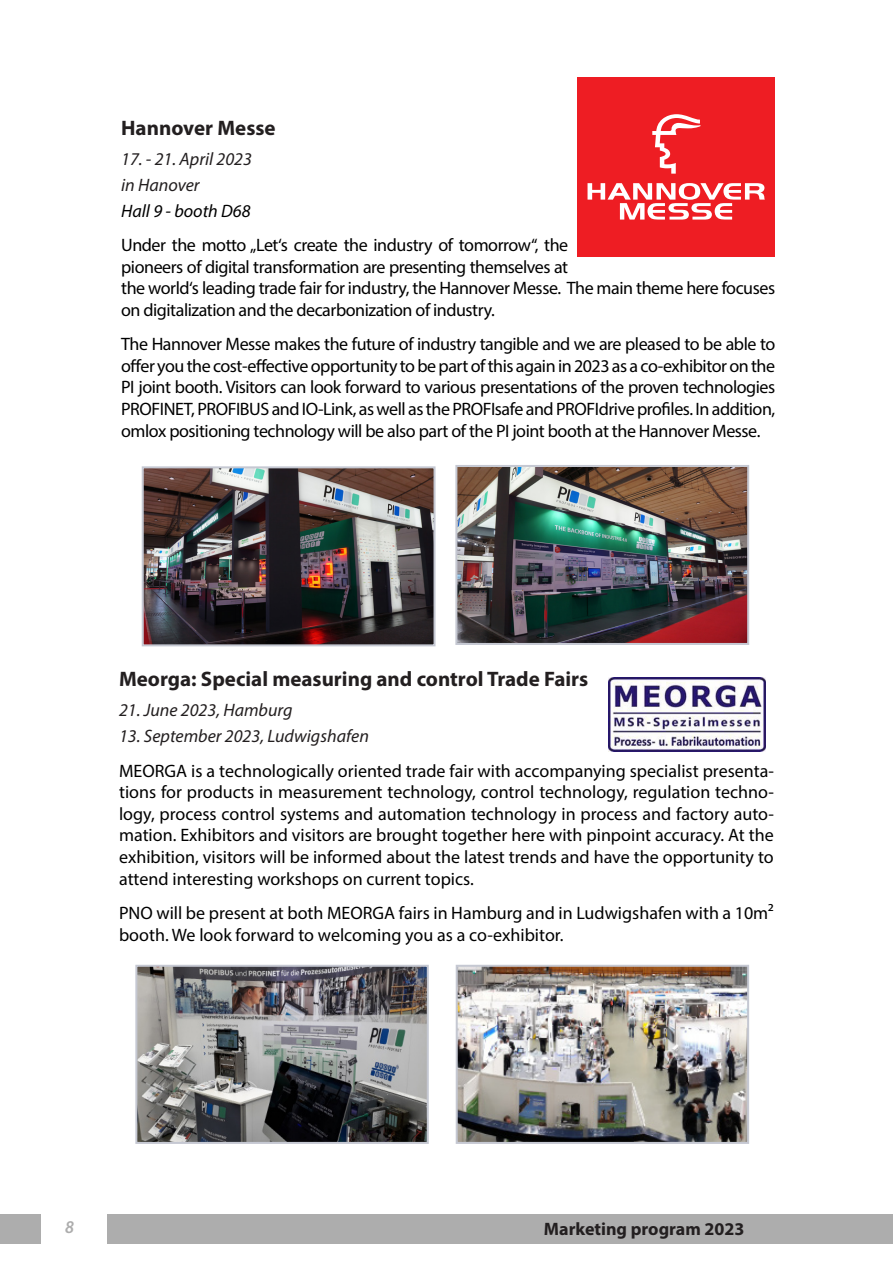
<style>
.page{position:relative;width:893px;height:1263px;background:#fff}
.page>*{position:absolute;margin:0;border:0;box-sizing:border-box;transform-origin:0 0}
.t1{font:700 21px "Myriad Pro";color:#231f20}
.t2{font:18px/21.6px "Myriad Pro";letter-spacing:-.025em;color:#000;text-align:justify}
.t3{font:18px/21.6px "Myriad Pro";color:#000}
.t4{font:italic 18px "Myriad Pro";color:#231f20}
.t5{font:700 18px "Myriad Pro";color:#231f20}
.t6{font:italic 18px "Myriad Pro";color:#000}
.t7{font:italic 600 18px "Myriad Pro";color:#adadad;scale:.95 1}
</style>
<div class="page">
<div style="left:0;top:1214px;width:41px;height:30px;background:#adadad"></div>
<div style="left:107px;top:1214px;width:786px;height:30px;background:#adadad"></div>
<div style="left:577px;top:78px;width:198px;height:179px;background:#ee1d23"></div>
<svg style="left:652px;top:114px;width:48px;height:60px"></svg>
<svg style="left:587px;top:183px;width:178px;height:37px"></svg>
<img style="left:145px;top:469px;width:288px;height:174px">
<div style="left:142px;top:466px;width:294px;height:180px;border:2px solid #c5c8d2"></div>
<img style="left:458px;top:468px;width:288px;height:174px">
<div style="left:455px;top:465px;width:294px;height:180px;border:2px solid #c5c8d2"></div>
<img style="left:138px;top:968px;width:288px;height:173px">
<div style="left:135px;top:965px;width:294px;height:179px;border:2px solid #c5c8d2"></div>
<img style="left:459px;top:968px;width:287px;height:173px">
<div style="left:456px;top:965px;width:293px;height:179px;border:2px solid #c5c8d2"></div>
<img style="left:608px;top:677px;width:157px;height:74px">
<p class="t1" style="left:121px;top:114px;width:156px">Hannover Messe</p>
<p class="t4" style="left:121px;top:148px;width:132px">17. - 21. April 2023</p>
<p class="t4" style="left:121px;top:174px;width:80px">in Hanover</p>
<p class="t6" style="left:121px;top:199px;width:131px">Hall 9 - booth D68</p>
<p class="t2" style="left:121px;top:234px;width:655px;text-align:left">Under the motto „Let‘s create the industry of tomorrow“, the<br>pioneers of digital transformation are presenting themselves at<br>the world‘s leading trade fair for industry, the Hannover Messe. The main theme here focuses on digitalization and the decarbonization of industry.</p>
<p class="t2" style="left:121px;top:333px;width:656px">The Hannover Messe makes the future of industry tangible and we are pleased to be able to offer you the cost-effective opportunity to be part of this again in 2023 as a co-exhibitor on the PI joint booth. Visitors can look forward to various presentations of the proven technologies PROFINET, PROFIBUS and IO-Link, as well as the PROFIsafe and PROFIdrive profiles. In addition, omlox positioning technology will be also part of the PI joint booth at the Hannover Messe.</p>
<p class="t1" style="left:119px;top:665px;width:471px">Meorga: Special measuring and control Trade Fairs</p>
<p class="t4" style="left:119px;top:699px;width:175px">21. June 2023, Hamburg</p>
<p class="t4" style="left:119px;top:725px;width:251px">13. September 2023, Ludwigshafen</p>
<p class="t2" style="left:119px;top:759px;width:656px">MEORGA is a technologically oriented trade fair with accompanying specialist presenta&shy;tions for products in measurement technology, control technology, regulation techno&shy;logy, process control systems and automation technology in process and factory auto&shy;mation. Exhibitors and visitors are brought together here with pinpoint accuracy. At the exhibition, visitors will be informed about the latest trends and have the opportunity to attend interesting workshops on current topics.</p>
<p class="t3" style="left:119px;top:902px;width:656px">PNO will be present at both MEORGA fairs in Hamburg and in Ludwigshafen with a 10m² booth. We look forward to welcoming you as a co-exhibitor.</p>
<p class="t7" style="left:65px;top:1215px;width:11px">8</p>
<p class="t5" style="left:544px;top:1217px;width:202px">Marketing program 2023</p>
</div>
